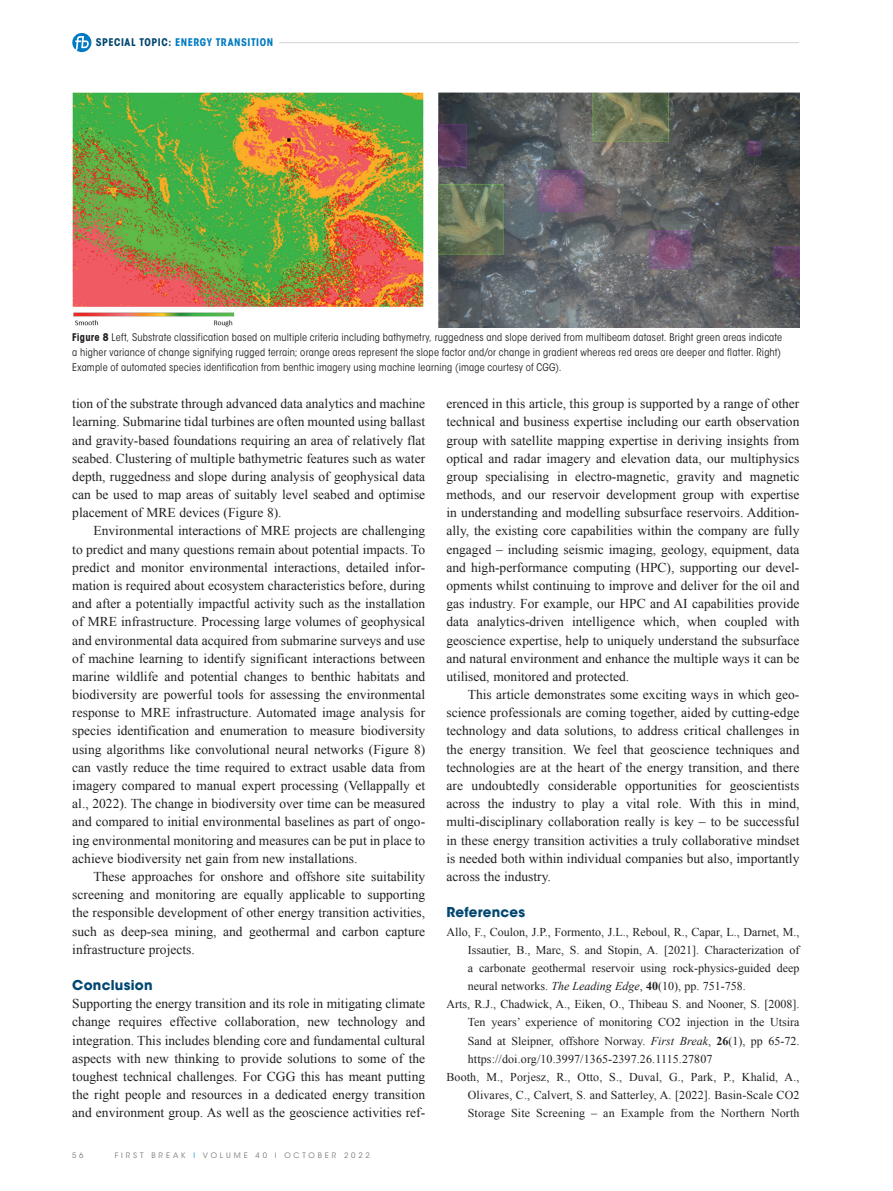
<style>
.page{position:relative;width:893px;height:1191px;background:#fff}
.page>*{position:absolute;margin:0;border:0;box-sizing:border-box;transform-origin:0 0}
._00-FB_BODY_indent{font:13.5px/18.1px "Times New Roman";color:#231f20;text-align:justify}
._00-FB_BODY{font:13.5px/18.1px "Times New Roman";color:#231f20;text-align:justify}
._02-HEADER_2{font:700 13.5px "ITC Avant Garde Std";letter-spacing:.015em;color:#004670}
._06-REFERENCES{font:12px/18.1px "Times New Roman";letter-spacing:.01em;color:#231f20;text-align:justify}
._06-CAPTION_black{font:condensed 10.5px/15px "ITC Avant Garde Std";letter-spacing:.015em;color:#231f20;text-align:justify}
.t1{font:700 condensed 10.5px "ITC Avant Garde Std";letter-spacing:.05em;color:#007ac2}
.t2{font:7.5px "ITC Avant Garde Std";letter-spacing:.385em;color:#787a7d}
.s1{color:#004670}
.s2{font-weight:700}
.s3{color:#1c8acb}
.s4{font-style:italic}
</style>
<div class="page">
<hr style="left:279px;top:42px;width:520px;height:1px;background:#d1d2d4">
<svg style="left:72px;top:33px;width:19px;height:19px"></svg>
<img style="left:72px;top:92px;width:351px;height:235px">
<img style="left:439px;top:92px;width:360px;height:235px">
<p class="t1" style="left:96px;top:36px;width:179px"><span class="s1">SPECIAL TOPIC:</span> ENERGY TRANSITION</p>
<p class="_06-CAPTION_black" style="left:72px;top:330px;width:711px"><span class="s2">Figure 8</span> Left, Substrate classification based on multiple criteria including bathymetry, ruggedness and slope derived from multibeam dataset. Bright green areas indicate a higher variance of change signifying rugged terrain; orange areas represent the slope factor and/or change in gradient whereas red areas are deeper and flatter. Right)<br>Example of automated species identification from benthic imagery using machine learning (image courtesy of CGG).</p>
<p class="_00-FB_BODY_indent" style="left:72px;top:394px;width:354px">tion of the substrate through advanced data analytics and machine learning. Submarine tidal turbines are often mounted using ballast and gravity-based foundations requiring an area of relatively flat seabed. Clustering of multiple bathymetric features such as water depth, ruggedness and slope during analysis of geophysical data can be used to map areas of suitably level seabed and optimise placement of MRE devices (Figure 8).</p>
<p class="_00-FB_BODY_indent" style="left:72px;top:521px;width:354px;text-indent:21px">Environmental interactions of MRE projects are challenging to predict and many questions remain about potential impacts. To predict and monitor environmental interactions, detailed infor&shy;mation is required about ecosystem characteristics before, during and after a potentially impactful activity such as the installation of MRE infrastructure. Processing large volumes of geophysical and environmental data acquired from submarine surveys and use of machine learning to identify significant interactions between marine wildlife and potential changes to benthic habitats and biodiversity are powerful tools for assessing the environmental response to MRE infrastructure. Automated image analysis for species identification and enumeration to measure biodiversity using algorithms like convolutional neural networks (Figure 8) can vastly reduce the time required to extract usable data from imagery compared to manual expert processing (Vellappally et al., 2022). The change in biodiversity over time can be measured and compared to initial environmental baselines as part of ongo&shy;ing environmental monitoring and measures can be put in place to achieve biodiversity net gain from new installations.</p>
<p class="_00-FB_BODY_indent" style="left:72px;top:867px;width:354px;text-indent:21px">These approaches for onshore and offshore site suitability screening and monitoring are equally applicable to supporting the responsible development of other energy transition activities, such as deep-sea mining, and geothermal and carbon capture infrastructure projects.</p>
<p class="_02-HEADER_2" style="left:72px;top:976px;width:82px">Conclusion</p>
<p class="_00-FB_BODY" style="left:72px;top:994px;width:354px">Supporting the energy transition and its role in mitigating climate change requires effective collaboration, new technology and integration. This includes blending core and fundamental cultural aspects with new thinking to provide solutions to some of the toughest technical challenges. For CGG this has meant putting the right people and resources in a dedicated energy transition and environment group. As well as the geoscience activities ref-</p>
<p class="t2" style="left:72px;top:1151px;width:13px">5 6</p>
<p class="t2" style="left:115px;top:1151px;width:257px">FIRST BREAK <span class="s3">I</span> VOLUME 40 I OCTOBER 2022</p>
<p class="_00-FB_BODY" style="left:446px;top:394px;width:354px">erenced in this article, this group is supported by a range of other technical and business expertise including our earth observation group with satellite mapping expertise in deriving insights from optical and radar imagery and elevation data, our multiphysics group specialising in electro-magnetic, gravity and magnetic methods, and our reservoir development group with expertise in understanding and modelling subsurface reservoirs. Addition&shy;ally, the existing core capabilities within the company are fully engaged – including seismic imaging, geology, equipment, data and high-performance computing (HPC), supporting our devel&shy;opments whilst continuing to improve and deliver for the oil and gas industry. For example, our HPC and AI capabilities provide data analytics-driven intelligence which, when coupled with geoscience expertise, help to uniquely understand the subsurface and natural environment and enhance the multiple ways it can be utilised, monitored and protected.</p>
<p class="_00-FB_BODY_indent" style="left:446px;top:685px;width:354px;text-indent:21px">This article demonstrates some exciting ways in which geo&shy;science professionals are coming together, aided by cutting-edge technology and data solutions, to address critical challenges in the energy transition. We feel that geoscience techniques and technologies are at the heart of the energy transition, and there are undoubtedly considerable opportunities for geoscientists across the industry to play a vital role. With this in mind, multi-disciplinary collaboration really is key – to be successful in these energy transition activities a truly collaborative mindset is needed both within individual companies but also, importantly across the industry.</p>
<p class="_02-HEADER_2" style="left:446px;top:903px;width:80px">References</p>
<p class="_06-REFERENCES" style="left:468px;top:922px;width:333px;text-indent:-21px">Allo, F., Coulon, J.P., Formento, J.L., Reboul, R., Capar, L., Darnet, M., Issautier, B., Marc, S. and Stopin, A. [2021]. Characterization of a carbonate geothermal reservoir using rock-physics-guided deep neural networks. <span class="s4">The Leading Edge</span>, <span class="s2">40</span>(10), pp. 751-758.</p>
<p class="_06-REFERENCES" style="left:468px;top:995px;width:333px;text-indent:-21px">Arts, R.J., Chadwick, A., Eiken, O., Thibeau S. and Nooner, S. [2008].<br>Ten years’ experience of monitoring CO2 injection in the Utsira Sand at Sleipner, offshore Norway. <span class="s4">First Break</span>, <span class="s2">26</span>(1), pp 65-72. https://doi.org/10.3997/1365-2397.26.1115.27807</p>
<p class="_06-REFERENCES" style="left:468px;top:1067px;width:333px;text-indent:-21px">Booth, M., Porjesz, R., Otto, S., Duval, G., Park, P., Khalid, A., Olivares, C., Calvert, S. and Satterley, A. [2022]. Basin-Scale CO2<br>Storage Site Screening – an Example from the Northern North</p>
</div>
